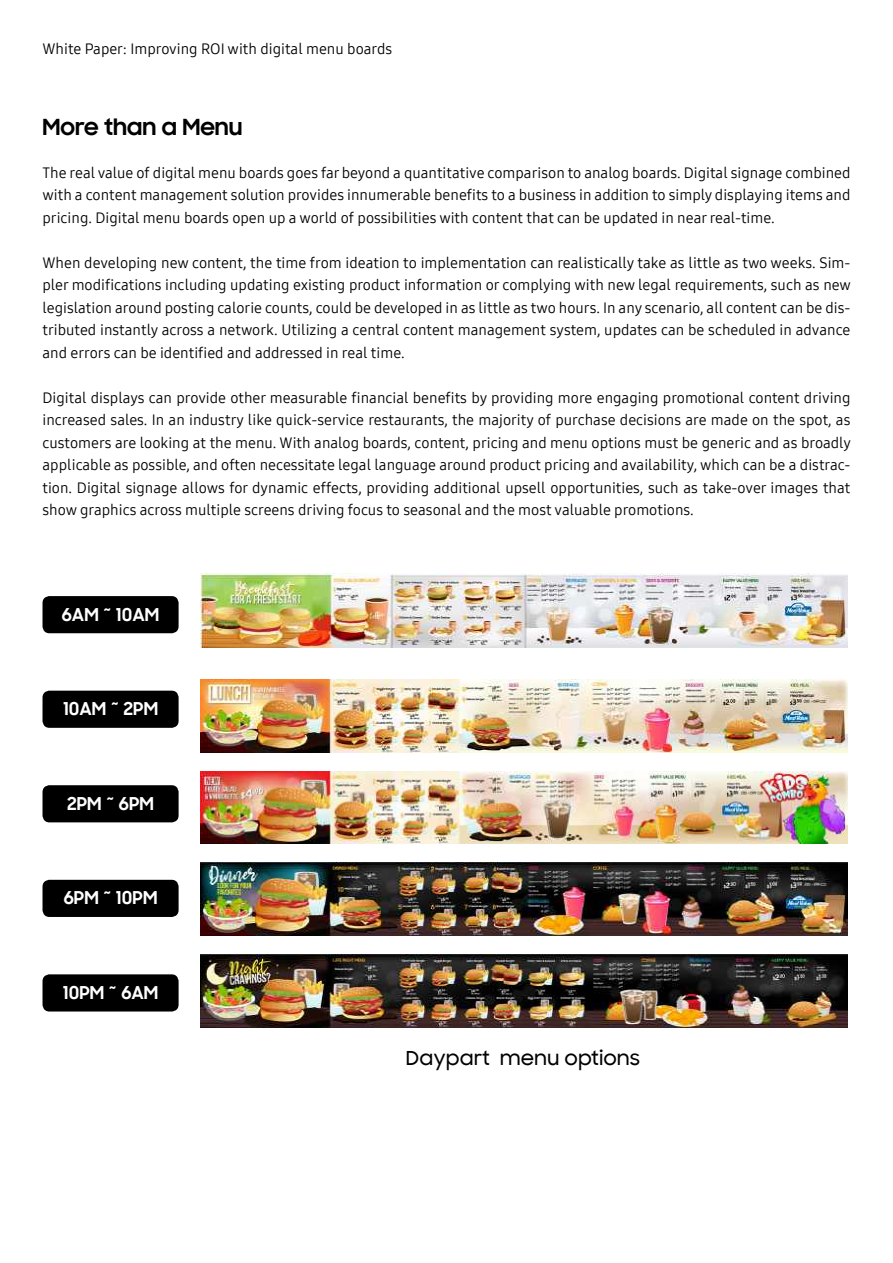
<style>
.page{position:relative;width:893px;height:1263px;background:#fff}
.page>*{position:absolute;margin:0;border:0;box-sizing:border-box;transform-origin:0 0}
.t1{font:700 22.5px "Samsung Sharp Sans";color:#000}
.t2{font:500 19.5px "Samsung Sharp Sans";color:#000}
.t3{font:700 18px "Samsung Sharp Sans";color:#fff}
.t4{font:15px/22.5px "Samsung One 400";color:#000;text-align:justify}
</style>
<div class="page">
<img style="left:200px;top:574px;width:647px;height:74px">
<img style="left:200px;top:771px;width:647px;height:73px">
<img style="left:200px;top:679px;width:647px;height:73px">
<img style="left:200px;top:863px;width:647px;height:73px">
<img style="left:200px;top:954px;width:647px;height:73px">
<div style="left:43px;top:785px;width:136px;height:37px;background:#000;border-radius:7px"></div>
<div style="left:43px;top:880px;width:136px;height:37px;background:#000;border-radius:7px"></div>
<div style="left:43px;top:974px;width:136px;height:37px;background:#000;border-radius:7px"></div>
<div style="left:43px;top:691px;width:136px;height:37px;background:#000;border-radius:7px"></div>
<div style="left:43px;top:596px;width:136px;height:37px;background:#000;border-radius:7px"></div>
<p class="t4" style="left:43px;top:37px;width:351px">White Paper: Improving ROI with digital menu boards</p>
<h1 class="t1" style="left:43px;top:111px;width:201px">More than a Menu</h1>
<p class="t4" style="left:43px;top:161px;width:809px">The real value of digital menu boards goes far beyond a quantitative comparison to analog boards. Digital signage combined with a content management solution provides innumerable benefits to a business in addition to simply displaying items and pricing. Digital menu boards open up a world of possibilities with content that can be updated in near real-time.</p>
<p class="t4" style="left:43px;top:251px;width:810px">When developing new content, the time from ideation to implementation can realistically take as little as two weeks. Sim&shy;pler modifications including updating existing product information or complying with new legal requirements, such as new legislation around posting calorie counts, could be developed in as little as two hours. In any scenario, all content can be dis&shy;tributed instantly across a network. Utilizing a central content management system, updates can be scheduled in advance and errors can be identified and addressed in real time.</p>
<p class="t4" style="left:43px;top:386px;width:810px">Digital displays can provide other measurable financial benefits by providing more engaging promotional content driving increased sales. In an industry like quick-service restaurants, the majority of purchase decisions are made on the spot, as customers are looking at the menu. With analog boards, content, pricing and menu options must be generic and as broadly applicable as possible, and often necessitate legal language around product pricing and availability, which can be a distrac&shy;tion. Digital signage allows for dynamic effects, providing additional upsell opportunities, such as take-over images that show graphics across multiple screens driving focus to seasonal and the most valuable promotions.</p>
<p class="t3" style="left:62px;top:601px;width:99px">6AM ~ 10AM</p>
<p class="t3" style="left:63px;top:695px;width:97px">10AM ~ 2PM</p>
<p class="t3" style="left:67px;top:790px;width:88px">2PM ~ 6PM</p>
<p class="t3" style="left:64px;top:885px;width:95px">6PM ~ 10PM</p>
<p class="t3" style="left:63px;top:979px;width:97px">10PM ~ 6AM</p>
<h2 class="t2" style="left:406px;top:1044px;width:236px">Daypart menu options</h2>
</div>
